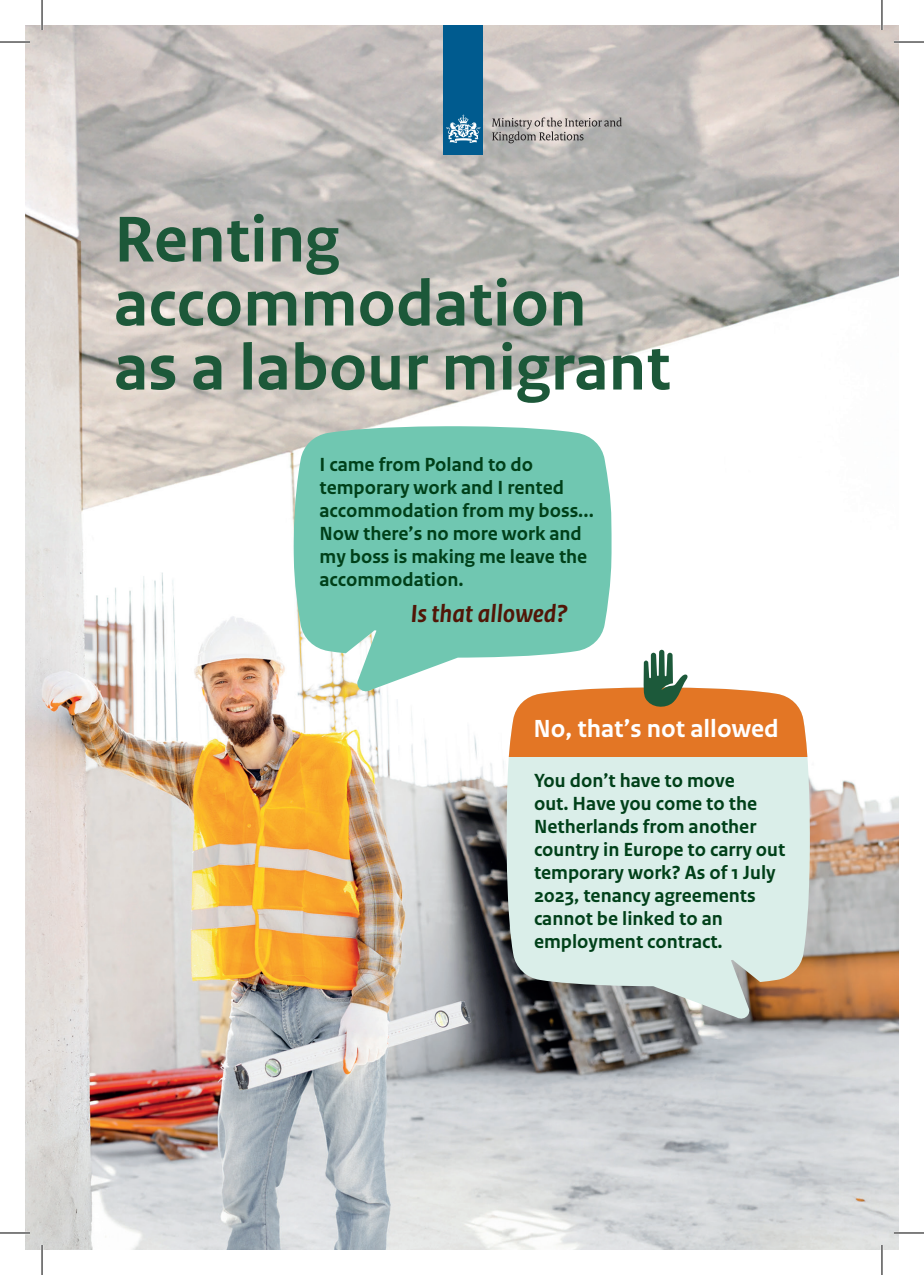
<style>
.page{position:relative;width:924px;height:1275px;background:#fff}
.page>*{position:absolute;margin:0;border:0;box-sizing:border-box;transform-origin:0 0}
.t1{font:700 68px/64px "Rijksoverheid Sans Text";color:#1c5839}
.t2{font:700 26px "Rijksoverheid Sans Text";color:#fff}
.t3{font:italic 700 26px "Rijksoverheid Sans Text";color:#511607}
.t4{font:700 20px/23px "Rijksoverheid Sans Text";color:#004019}
</style>
<div class="page">
<img style="left:25px;top:25px;width:873px;height:1225px">
<div style="left:443px;top:25px;width:40px;height:129px;background:#005b8f"></div>
<svg style="left:446px;top:115px;width:34px;height:28px"></svg>
<svg style="left:491px;top:117px;width:130px;height:26px;background:#aca7a5"></svg>
<svg style="left:293px;top:426px;width:318px;height:266px;background:#85cebb"></svg>
<svg style="left:506px;top:756px;width:303px;height:263px;background:#ccdbd5"></svg>
<div style="left:506px;top:687px;width:303px;height:69px;background:#e37625"></div>
<svg style="left:643px;top:650px;width:44px;height:57px"></svg>
<hr style="left:0;top:41px;width:30px;height:2px;background:#fff">
<hr style="left:893px;top:41px;width:30px;height:2px;background:#fff">
<hr style="left:0;top:1231px;width:30px;height:3px;background:#fff">
<hr style="left:893px;top:1231px;width:30px;height:3px;background:#fff">
<hr style="left:41px;top:0;width:2px;height:30px;background:#fff">
<hr style="left:41px;top:1245px;width:2px;height:30px;background:#fff">
<hr style="left:880px;top:0;width:2px;height:30px;background:#fff">
<hr style="left:880px;top:1245px;width:2px;height:30px;background:#fff">
<hr style="left:0;top:42px;width:30px;height:1px;background:#000">
<hr style="left:893px;top:42px;width:30px;height:1px;background:#000">
<hr style="left:0;top:1232px;width:30px;height:1px;background:#000">
<hr style="left:893px;top:1232px;width:30px;height:1px;background:#000">
<hr style="left:42px;top:0;width:1px;height:30px;background:#000">
<hr style="left:42px;top:1245px;width:1px;height:30px;background:#000">
<hr style="left:881px;top:0;width:1px;height:30px;background:#000">
<hr style="left:881px;top:1245px;width:1px;height:30px;background:#000">
<h1 class="t1" style="left:114px;top:209px;width:557px">Renting accommodation<br>as a labour migrant</h1>
<p class="t4" style="left:319px;top:453px;width:276px">I came from Poland to do temporary work and I rented accommodation from my boss...<br>Now there’s no more work and my boss is making me leave the accommodation.</p>
<h2 class="t3" style="left:411px;top:599px;width:158px">Is that allowed?</h2>
<h2 class="t2" style="left:533px;top:713px;width:247px">No, that’s not allowed</h2>
<p class="t4" style="left:533px;top:769px;width:253px">You don’t have to move<br>out. Have you come to the<br>Netherlands from another country in Europe to carry out temporary work? As of 1 July<br>2023, tenancy agreements cannot be linked to an employment contract.</p>
</div>
